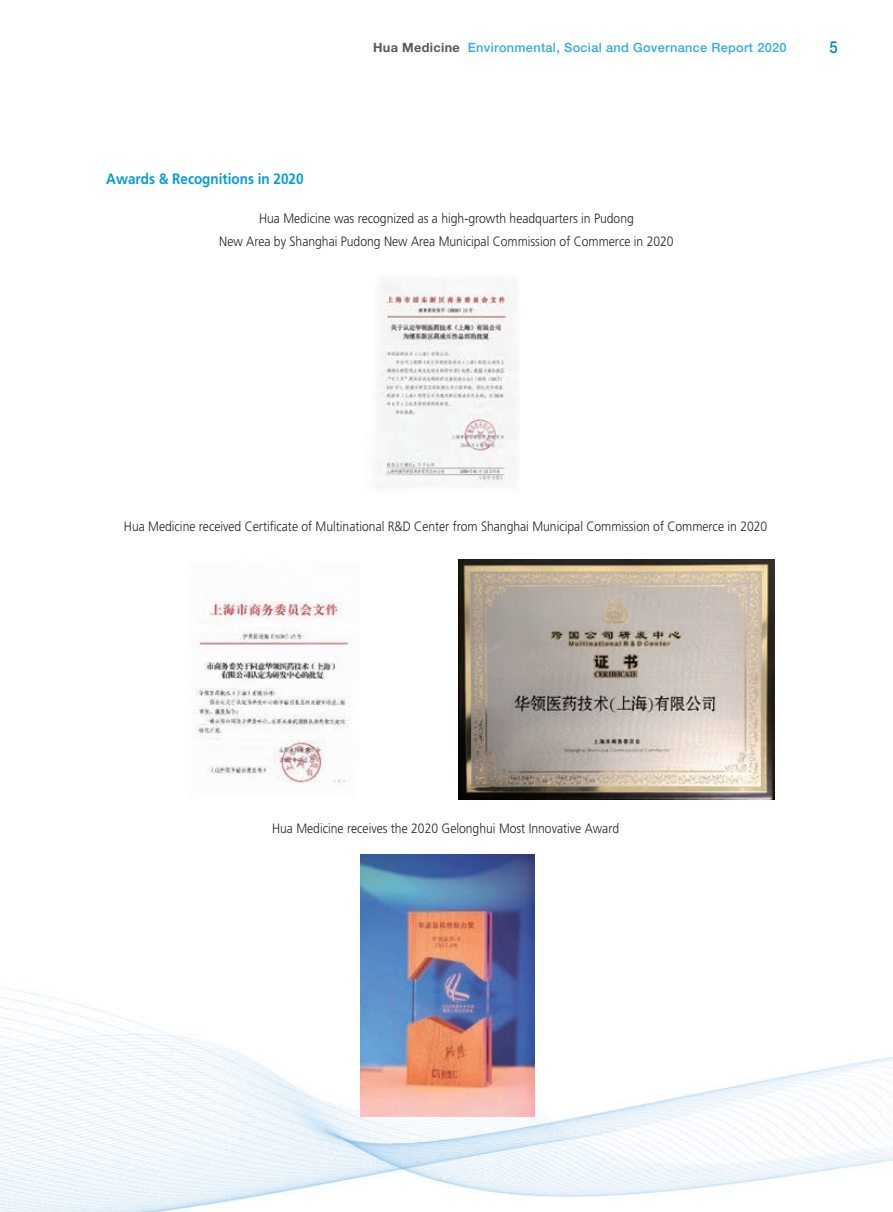
<style>
.page{position:relative;width:893px;height:1212px;background:#fff}
.page>*{position:absolute;margin:0;border:0;box-sizing:border-box;transform-origin:0 0}
.t1{font:500 16.5px "Helvetica Neue LT Std";color:#0583b8;scale:.9 1}
.t2{font:700 15px "Frutiger LT Std";color:#069ddc;scale:.9 1}
.t3{font:300 13.5px/22.5px "Frutiger LT Std";color:#231f20;text-align:center;scale:.9 1}
.t4{font:500 12.75px "Helvetica Neue LT Std";letter-spacing:.025em;color:#30aae1}
.s1{font-weight:700;color:#57585a}
</style>
<div class="page">
<img style="left:0;top:987px;width:1px;height:225px">
<img style="left:1px;top:559px;width:892px;height:653px">
<img style="left:189px;top:559px;width:174px;height:240px">
<img style="left:459px;top:559px;width:315px;height:240px">
<img style="left:360px;top:855px;width:174px;height:261px">
<img style="left:377px;top:280px;width:140px;height:208px">
<p class="t4" style="left:373px;top:40px;width:415px"><span class="s1">Hua Medicine</span> Environmental, Social and Governance Report 2020</p>
<p class="t1" style="left:829px;top:37px;width:11px">5</p>
<p class="t2" style="left:106px;top:169px;width:221px">Awards &amp; Recognitions in 2020</p>
<p class="t3" style="left:219px;top:207px;width:506px">Hua Medicine was recognized as a high-growth headquarters in Pudong<br>New Area by Shanghai Pudong New Area Municipal Commission of Commerce in 2020</p>
<p class="t3" style="left:124px;top:515px;width:716px">Hua Medicine received Certificate of Multinational R&amp;D Center from Shanghai Municipal Commission of Commerce in 2020</p>
<p class="t3" style="left:272px;top:817px;width:387px">Hua Medicine receives the 2020 Gelonghui Most Innovative Award</p>
</div>
